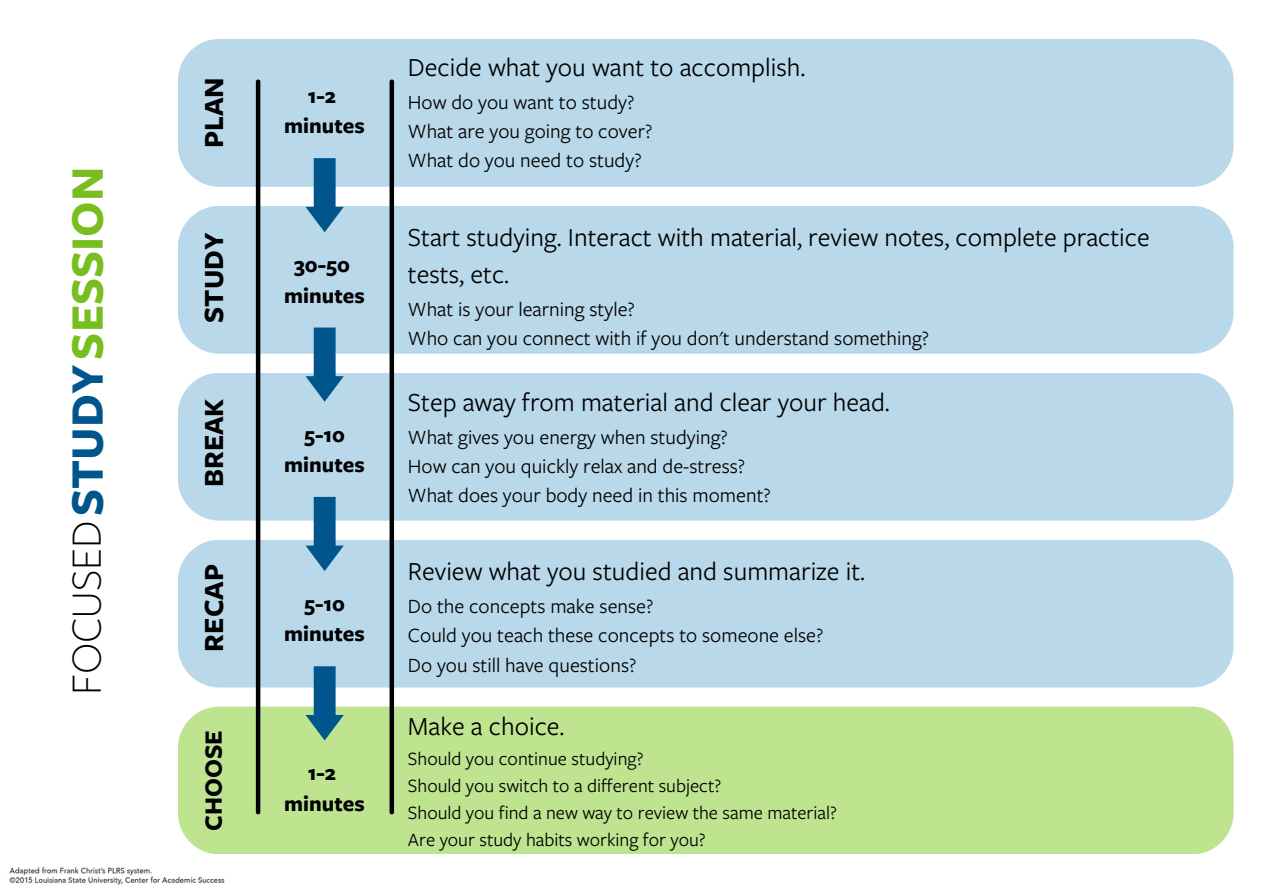
<style>
.page{position:relative;width:1263px;height:894px;background:#fff}
.page>*{position:absolute;margin:0;border:0;box-sizing:border-box;transform-origin:0 0}
.t1{font:700 48.3px "Freight Sans Pro";color:#78be20}
.t2{font:300 44.85px "Freight Sans Pro";color:#000}
.t3{font:700 28.8px "Freight Sans Pro";color:#000}
.t4{font:27px/37px "Freight Sans Pro";color:#000}
.t5{font:700 25.8px "Freight Sans Pro";color:#000}
.t6{font:700 22.5px "Freight Sans Pro";color:#000}
.t7{font:21px "Freight Sans Pro";color:#000}
.t8{font:19.5px "Freight Sans Pro";color:#000}
.s1{font-weight:700;font-size:48.3px;color:#00558c}
</style>
<div class="page">
<div style="left:178px;top:39px;width:1055px;height:148px;background:#b9d9eb"></div>
<div style="left:178px;top:206px;width:1055px;height:147px;background:#b9d9eb"></div>
<div style="left:178px;top:372px;width:1055px;height:148px;background:#b9d9eb"></div>
<div style="left:178px;top:539px;width:1055px;height:148px;background:#b9d9eb"></div>
<div style="left:178px;top:706px;width:1055px;height:148px;background:#bee490"></div>
<hr style="left:256px;top:79px;width:4px;height:735px;background:#000;border-radius:2px">
<hr style="left:390px;top:79px;width:4px;height:735px;background:#000;border-radius:2px">
<svg style="left:306px;top:158px;width:38px;height:74px;background:#5a94b8"></svg>
<svg style="left:306px;top:327px;width:38px;height:74px;background:#5a94b8"></svg>
<svg style="left:306px;top:496px;width:38px;height:75px;background:#5b95b9"></svg>
<svg style="left:306px;top:666px;width:38px;height:74px;background:#5b96a5"></svg>
<img style="left:9px;top:866px;width:216px;height:19px">
<p class="t1" style="left:54px;top:359px;width:194px;rotate:-90deg">SESSION</p>
<p class="t2" style="left:62px;top:695px;width:332px;rotate:-90deg">FOCUSED<span class="s1">STUDY</span></p>
<p class="t3" style="left:194px;top:148px;width:73px;rotate:-90deg">PLAN</p>
<p class="t3" style="left:194px;top:323px;width:92px;rotate:-90deg">STUDY</p>
<p class="t3" style="left:194px;top:487px;width:90px;rotate:-90deg">BREAK</p>
<p class="t3" style="left:194px;top:651px;width:89px;rotate:-90deg">RECAP</p>
<p class="t5" style="left:196px;top:830px;width:102px;rotate:-90deg">CHOOSE</p>
<p class="t6" style="left:308px;top:80px;width:30px">1-2</p>
<p class="t6" style="left:284px;top:110px;width:82px">minutes</p>
<p class="t6" style="left:294px;top:249px;width:58px">30-50</p>
<p class="t6" style="left:284px;top:280px;width:82px">minutes</p>
<p class="t6" style="left:304px;top:418px;width:42px">5-10</p>
<p class="t6" style="left:284px;top:449px;width:82px">minutes</p>
<p class="t6" style="left:304px;top:588px;width:42px">5-10</p>
<p class="t6" style="left:284px;top:618px;width:82px">minutes</p>
<p class="t6" style="left:308px;top:757px;width:30px">1-2</p>
<p class="t6" style="left:284px;top:787px;width:82px">minutes</p>
<p class="t4" style="left:408px;top:48px;width:399px">Decide what you want to accomplish.</p>
<p class="t7" style="left:408px;top:88px;width:228px">How do you want to study?</p>
<p class="t7" style="left:408px;top:117px;width:246px">What are you going to cover?</p>
<p class="t7" style="left:408px;top:146px;width:235px">What do you need to study?</p>
<p class="t4" style="left:408px;top:217px;width:743px">Start studying. Interact with material, review notes, complete practice tests, etc.</p>
<p class="t7" style="left:408px;top:294px;width:228px">What is your learning style?</p>
<p class="t7" style="left:408px;top:324px;width:523px">Who can you connect with if you don't understand something?</p>
<p class="t4" style="left:408px;top:382px;width:483px">Step away from material and clear your head.</p>
<p class="t7" style="left:408px;top:422px;width:321px">What gives you energy when studying?</p>
<p class="t7" style="left:408px;top:452px;width:339px">How can you quickly relax and de-stress?</p>
<p class="t7" style="left:408px;top:481px;width:364px">What does your body need in this moment?</p>
<p class="t4" style="left:408px;top:552px;width:459px">Review what you studied and summarize it.</p>
<p class="t7" style="left:408px;top:592px;width:247px">Do the concepts make sense?</p>
<p class="t7" style="left:408px;top:621px;width:417px">Could you teach these concepts to someone else?</p>
<p class="t7" style="left:408px;top:650px;width:230px">Do you still have questions?</p>
<p class="t4" style="left:408px;top:705px;width:158px">Make a choice.</p>
<p class="t8" style="left:408px;top:745px;width:237px">Should you continue studying?</p>
<p class="t8" style="left:408px;top:772px;width:315px">Should you switch to a different subject?</p>
<p class="t8" style="left:408px;top:799px;width:431px">Should you find a new way to review the same material?</p>
<p class="t8" style="left:408px;top:826px;width:299px">Are your study habits working for you?</p>
</div>
